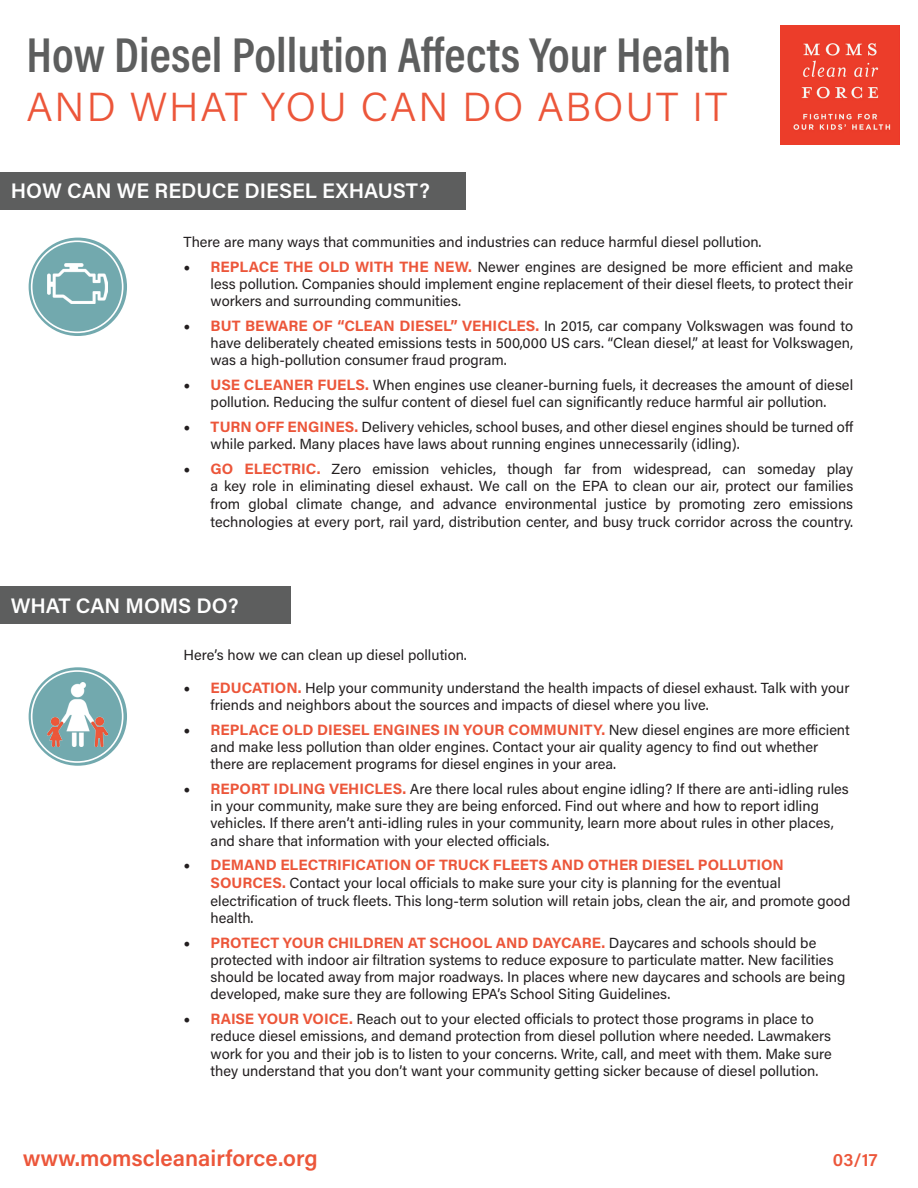
<style>
.page{position:relative;width:918px;height:1188px;background:#fff}
.page>*{position:absolute;margin:0;border:0;box-sizing:border-box;transform-origin:0 0}
.t1{font:600 49.5px "Acumin Pro Cond";color:#5d5e5e}
.t2{font:300 40.5px "Acumin Pro";letter-spacing:.045em;color:#ec563a}
.t3{font:600 22.5px "Acumin Pro";color:#ec563a}
.t4{font:600 21px "Acumin Pro";color:#fff}
.t5{font:600 18px "Acumin Pro";color:#ec563a}
.t6{font:700 15px "Acumin Pro";color:#ec563a}
.t7{font:14.7px/17.2px "Acumin Pro";color:#231f20}
.s1{font-family:"Minion Pro";font-size:18px}
.s2{font-weight:700;font-size:15px;color:#ec563a}
.s3{font-family:"Minion Pro";font-weight:400;font-size:18px;color:#231f20}
.s4{font-weight:400;font-size:14.7px;color:#231f20}
</style>
<div class="page">
<div style="left:0;top:172px;width:465px;height:38px;background:#5d5e5e"></div>
<div style="left:29px;top:238px;width:98px;height:98px;background:#72a9ae;border-radius:50%"></div>
<div style="left:31px;top:240px;width:92px;height:93px;border:2px solid #fff;border-radius:50%"></div>
<img style="left:781px;top:26px;width:119px;height:118px">
<div style="left:0;top:586px;width:291px;height:38px;background:#5d5e5e"></div>
<svg style="left:29px;top:667px;width:98px;height:99px;background:#80b1b5"></svg>
<div style="left:31px;top:670px;width:92px;height:93px;border:2px solid #fff;border-radius:50%"></div>
<img style="left:48px;top:264px;width:60px;height:40px">
<img style="left:48px;top:682px;width:60px;height:64px">
<p class="t1" style="left:27px;top:23px;width:706px">How Diesel Pollution Affects Your Health</p>
<p class="t2" style="left:27px;top:79px;width:702px">AND WHAT YOU CAN DO ABOUT IT</p>
<p class="t4" style="left:11px;top:176px;width:421px">HOW CAN WE REDUCE DIESEL EXHAUST?</p>
<p class="t7" style="left:184px;top:232px;width:579px">There are many ways that communities and industries can reduce harmful diesel pollution.</p>
<p class="t7" style="left:211px;top:257px;width:644px;text-align:justify;text-indent:-27px"><span class="s1">•</span> <span class="s2">REPLACE THE OLD WITH THE NEW.</span> Newer engines are designed be more efficient and make less pollution. Companies should implement engine replacement of their diesel fleets, to protect their workers and surrounding communities.</p>
<p class="t7" style="left:211px;top:316px;width:644px;text-align:justify;text-indent:-27px"><span class="s1">•</span> <span class="s2">BUT BEWARE OF “CLEAN DIESEL” VEHICLES.</span> In 2015, car company Volkswagen was found to have deliberately cheated emissions tests in 500,000 US cars. “Clean diesel,” at least for Volkswagen, was a high-pollution consumer fraud program.</p>
<p class="t7" style="left:184px;top:376px;width:671px;text-align:center"><span class="s1">•</span> <span class="s2">USE CLEANER FUELS.</span> When engines use cleaner-burning fuels, it decreases the amount of diesel pollution. Reducing the sulfur content of diesel fuel can significantly reduce harmful air pollution.</p>
<p class="t7" style="left:211px;top:418px;width:644px;text-indent:-27px"><span class="s1">•</span> <span class="s2">TURN OFF ENGINES.</span> Delivery vehicles, school buses, and other diesel engines should be turned off while parked. Many places have laws about running engines unnecessarily (idling).</p>
<p class="t7" style="left:211px;top:460px;width:644px;text-align:justify;text-indent:-27px"><span class="s1">•</span> <span class="s2">GO ELECTRIC.</span> Zero emission vehicles, though far from widespread, can someday play a key role in eliminating diesel exhaust. We call on the EPA to clean our air, protect our families from global climate change, and advance environmental justice by promoting zero emissions technologies at every port, rail yard, distribution center, and busy truck corridor across the country.</p>
<p class="t4" style="left:11px;top:591px;width:229px">WHAT CAN MOMS DO?</p>
<p class="t7" style="left:184px;top:645px;width:285px">Here’s how we can clean up diesel pollution.</p>
<p class="t7" style="left:211px;top:678px;width:640px;text-indent:-27px"><span class="s1">•</span> <span class="s2">EDUCATION.</span> Help your community understand the health impacts of diesel exhaust. Talk with your friends and neighbors about the sources and impacts of diesel where you live.</p>
<p class="t6" style="left:184px;top:719px;width:668px"><span class="s3">•</span> REPLACE OLD DIESEL ENGINES IN YOUR COMMUNITY. <span class="s4">New diesel engines are more efficient</span></p>
<p class="t7" style="left:211px;top:737px;width:609px">and make less pollution than older engines. Contact your air quality agency to find out whether there are replacement programs for diesel engines in your area.</p>
<p class="t7" style="left:211px;top:779px;width:640px;text-indent:-27px"><span class="s1">•</span> <span class="s2">REPORT IDLING VEHICLES.</span> Are there local rules about engine idling? If there are anti-idling rules in your community, make sure they are being enforced. Find out where and how to report idling vehicles. If there aren’t anti-idling rules in your community, learn more about rules in other places, and share that information with your elected officials.</p>
<p class="t6" style="left:184px;top:854px;width:602px"><span class="s3">•</span> DEMAND ELECTRIFICATION OF TRUCK FLEETS AND OTHER DIESEL POLLUTION</p>
<p class="t7" style="left:211px;top:874px;width:641px"><span class="s2">SOURCES.</span> Contact your local officials to make sure your city is planning for the eventual electrification of truck fleets. This long-term solution will retain jobs, clean the air, and promote good health.</p>
<p class="t6" style="left:184px;top:932px;width:634px"><span class="s3">•</span> PROTECT YOUR CHILDREN AT SCHOOL AND DAYCARE. <span class="s4">Daycares and schools should be</span></p>
<p class="t7" style="left:211px;top:950px;width:636px">protected with indoor air filtration systems to reduce exposure to particulate matter. New facilities should be located away from major roadways. In places where new daycares and schools are being developed, make sure they are following EPA’s School Siting Guidelines.</p>
<p class="t7" style="left:211px;top:1010px;width:623px;text-indent:-27px"><span class="s1">•</span> <span class="s2">RAISE YOUR VOICE.</span> Reach out to your elected officials to protect those programs in place to reduce diesel emissions, and demand protection from diesel pollution where needed. Lawmakers work for you and their job is to listen to your concerns. Write, call, and meet with them. Make sure they understand that you don’t want your community getting sicker because of diesel pollution.</p>
<p class="t3" style="left:23px;top:1143px;width:296px">www.momscleanairforce.org</p>
<p class="t5" style="left:833px;top:1147px;width:46px">03/17</p>
</div>
